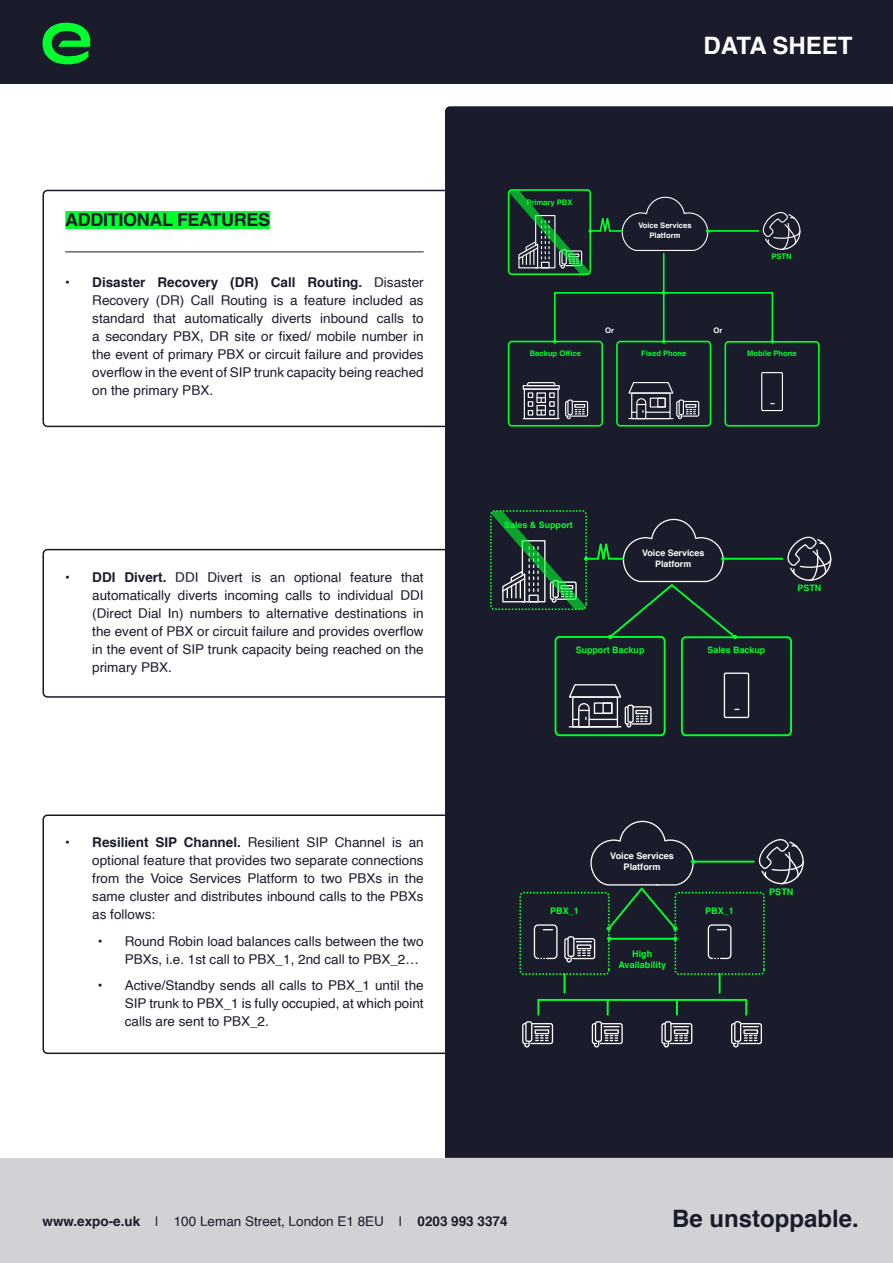
<style>
.page{position:relative;width:893px;height:1263px;background:#fff}
.page>*{position:absolute;margin:0;border:0;box-sizing:border-box;transform-origin:0 0}
.t1{font:700 24px "Helvetica";color:#1a1c2b}
.t2{font:700 24px "Helvetica";color:#fff}
.t3{font:700 18px "Helvetica";letter-spacing:-.02em;color:#1a1c2b}
.t4{font:13.5px/18px "Helvetica";color:#1a1c2b;text-align:justify}
.t5{font:700 9.15px/10.9px "Helvetica";color:#00ff2d;text-align:center}
.t6{font:700 9.15px/10.9px "Helvetica";color:#fff;text-align:center}
.t7{font:700 8.85px "Helvetica";color:#00ff2d}
.t8{font:700 8.85px/10.6px "Helvetica";color:#fff;text-align:center}
.t9{font:700 7.65px "Helvetica";color:#00ff2d}
.t10{font:700 7.65px/9.1px "Helvetica";color:#fff;text-align:center}
.t11{font:700 7.65px "Helvetica";color:#fefefe}
.s1{font-weight:700;color:#161928}
.s2{font-weight:700}
.s3{color:#161928}
</style>
<div class="page">
<div style="left:0;top:0;width:893px;height:84px;background:#1a1c2b"></div>
<svg style="left:42px;top:22px;width:48px;height:42px"></svg>
<div style="left:0;top:1158px;width:893px;height:105px;background:#d1d2d5"></div>
<svg style="left:42px;top:189px;width:402px;height:239px"></svg>
<svg style="left:42px;top:548px;width:402px;height:150px"></svg>
<svg style="left:42px;top:814px;width:402px;height:241px"></svg>
<div style="left:444px;top:106px;width:449px;height:1052px;background:#1a1c2b"></div>
<hr style="left:663px;top:254px;width:2px;height:87px;background:#00ff2d">
<svg style="left:762px;top:211px;width:39px;height:39px;background:#40424e"></svg>
<div style="left:724px;top:341px;width:96px;height:86px;border:2px solid #00ff2d;border-radius:3px"></div>
<div style="left:761px;top:372px;width:22px;height:39px;border:1px solid #fff"></div>
<svg style="left:507px;top:291px;width:267px;height:136px;background:#202d32"></svg>
<hr style="left:708px;top:230px;width:50px;height:2px;background:#00ff2d">
<svg style="left:507px;top:188px;width:202px;height:88px;background:#223534"></svg>
<svg style="left:489px;top:509px;width:343px;height:228px;background:#202c32"></svg>
<div style="left:525px;top:1021px;width:7px;height:21px;border:1px solid #fff;border-radius:2px"></div>
<svg style="left:521px;top:1022px;width:33px;height:26px"></svg>
<div style="left:595px;top:1021px;width:7px;height:21px;border:1px solid #fff;border-radius:2px"></div>
<svg style="left:591px;top:1022px;width:32px;height:26px"></svg>
<div style="left:664px;top:1021px;width:8px;height:21px;border:1px solid #fff;border-radius:2px"></div>
<svg style="left:661px;top:1022px;width:32px;height:26px"></svg>
<div style="left:734px;top:1021px;width:7px;height:21px;border:1px solid #fff;border-radius:2px"></div>
<svg style="left:730px;top:1022px;width:33px;height:26px"></svg>
<svg style="left:519px;top:820px;width:285px;height:173px;background:#1f2730"></svg>
<hr style="left:538px;top:999px;width:208px;height:2px;background:#00ff2d">
<svg style="left:607px;top:1001px;width:2px;height:14px"></svg>
<svg style="left:537px;top:1000px;width:2px;height:15px"></svg>
<svg style="left:676px;top:1001px;width:2px;height:14px"></svg>
<svg style="left:745px;top:1000px;width:2px;height:15px"></svg>
<p class="t3" style="left:65px;top:205px;width:206px">ADDITIONAL FEATURES</p>
<p class="t4" style="left:92px;top:273px;width:333px;text-indent:-27px"><span class="s1">•</span> <span class="s2">Disaster Recovery (DR) Call Routing.</span> Disaster Recovery (DR) Call Routing is a feature included as standard that automatically diverts inbound calls to a secondary PBX, DR site or fixed/ mobile number in the event of primary PBX or circuit failure and provides overflow in the event of SIP trunk capacity being reached on the primary PBX.</p>
<p class="t4" style="left:92px;top:568px;width:333px;text-indent:-27px"><span class="s1">•</span> <span class="s2">DDI Divert.</span> DDI Divert is an optional feature that automatically diverts incoming calls to individual DDI (Direct Dial In) numbers to alternative destinations in the event of PBX or circuit failure and provides overflow in the event of SIP trunk capacity being reached on the primary PBX.</p>
<p class="t4" style="left:92px;top:834px;width:333px;text-indent:-27px"><span class="s1">•</span> <span class="s2">Resilient SIP Channel.</span> Resilient SIP Channel is an optional feature that provides two separate connections from the Voice Services Platform to two PBXs in the same cluster and distributes inbound calls to the PBXs as follows:</p>
<p class="t4" style="left:125px;top:932px;width:300px;text-indent:-27px"><span class="s3">•</span> Round Robin load balances calls between the two<br>PBXs, i.e. 1st call to PBX_1, 2nd call to PBX_2…</p>
<p class="t4" style="left:125px;top:977px;width:300px;text-indent:-27px"><span class="s3">•</span> Active/Standby sends all calls to PBX_1 until the SIP trunk to PBX_1 is fully occupied, at which point calls are sent to PBX_2.</p>
<h1 class="t2" style="left:704px;top:26px;width:150px">DATA SHEET</h1>
<p class="t9" style="left:526px;top:196px;width:48px">Primary PBX</p>
<p class="t10" style="left:638px;top:221px;width:55px">Voice Services<br>Platform</p>
<p class="t11" style="left:605px;top:324px;width:10px">Or</p>
<p class="t11" style="left:713px;top:324px;width:10px">Or</p>
<p class="t9" style="left:771px;top:250px;width:22px">PSTN</p>
<p class="t9" style="left:530px;top:347px;width:53px">Backup Office</p>
<p class="t9" style="left:641px;top:347px;width:47px">Fixed Phone</p>
<p class="t9" style="left:747px;top:347px;width:51px">Mobile Phone</p>
<p class="t7" style="left:504px;top:518px;width:70px">Sales &amp; Support</p>
<p class="t8" style="left:642px;top:547px;width:64px">Voice Services<br>Platform</p>
<p class="t7" style="left:576px;top:643px;width:70px">Support Backup</p>
<p class="t7" style="left:708px;top:643px;width:59px">Sales Backup</p>
<p class="t7" style="left:797px;top:581px;width:25px">PSTN</p>
<p class="t6" style="left:610px;top:850px;width:65px">Voice Services<br>Platform</p>
<p class="t5" style="left:550px;top:905px;width:30px">PBX_1</p>
<p class="t5" style="left:705px;top:905px;width:30px">PBX_1</p>
<p class="t5" style="left:618px;top:948px;width:49px">High<br>Availability</p>
<p class="t5" style="left:769px;top:886px;width:26px">PSTN</p>
<p class="t4" style="left:43px;top:1213px;width:467px"><span class="s2">www.expo-e.uk</span> | 100 Leman Street, London E1 8EU | <span class="s2">0203 993 3374</span></p>
<h1 class="t1" style="left:672px;top:1199px;width:188px">Be unstoppable.</h1>
</div>
